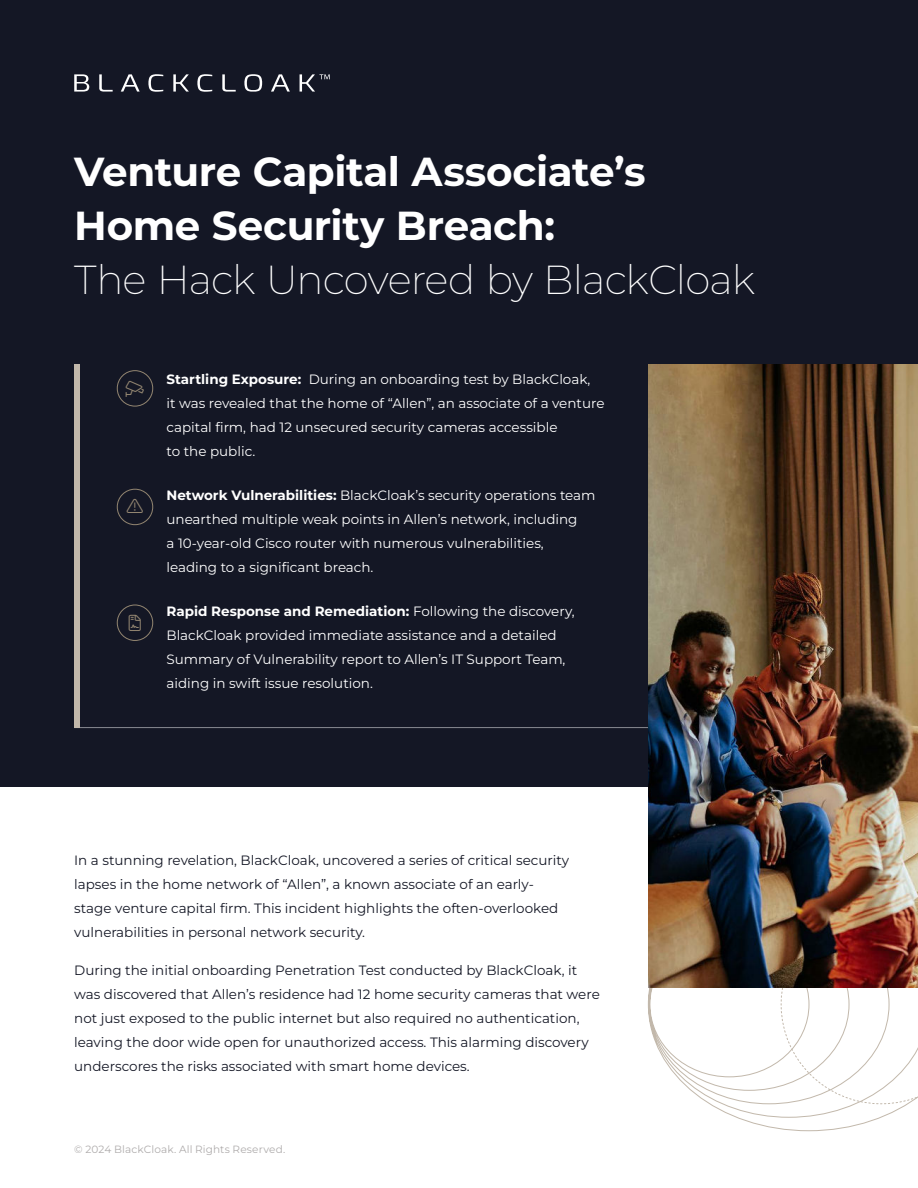
<style>
.page{position:relative;width:918px;height:1188px;background:#fff}
.page>*{position:absolute;margin:0;border:0;box-sizing:border-box;transform-origin:0 0}
.t1{font:700 40.5px/54px "Montserrat";letter-spacing:-.01em;color:#fff}
.t2{font:200 40.5px "Montserrat";letter-spacing:-.02em;color:#fff}
.t3{font:300 16.2px "Font Awesome 6 Pro";color:#938671}
.t4{font:13.5px/24px "Montserrat";color:#141725}
.t5{font:13.5px/24px "Montserrat";color:#fff}
.t6{font:10.5px "Montserrat";letter-spacing:.01em;color:#afacac}
.s1{font-weight:700}
</style>
<div class="page">
<svg style="left:648px;top:988px;width:259px;height:143px"></svg>
<svg style="left:780px;top:988px;width:138px;height:117px"></svg>
<div style="left:0;top:0;width:918px;height:786px;background:#141725"></div>
<div style="left:117px;top:370px;width:36px;height:36px;border:1px solid #938671;border-radius:50%"></div>
<div style="left:117px;top:489px;width:36px;height:36px;border:1px solid #938671;border-radius:50%"></div>
<div style="left:117px;top:605px;width:36px;height:36px;border:1px solid #938671;border-radius:50%"></div>
<img style="left:648px;top:364px;width:270px;height:624px">
<svg style="left:74px;top:74px;width:15px;height:18px"></svg>
<svg style="left:99px;top:74px;width:14px;height:18px"></svg>
<svg style="left:121px;top:74px;width:19px;height:18px"></svg>
<svg style="left:148px;top:74px;width:15px;height:18px"></svg>
<svg style="left:173px;top:74px;width:16px;height:18px"></svg>
<svg style="left:197px;top:74px;width:15px;height:18px"></svg>
<svg style="left:222px;top:74px;width:14px;height:18px"></svg>
<svg style="left:244px;top:74px;width:18px;height:18px"></svg>
<svg style="left:271px;top:74px;width:19px;height:18px"></svg>
<svg style="left:300px;top:74px;width:30px;height:18px"></svg>
<hr style="left:74px;top:727px;width:574px;height:1px;background:#fff">
<div style="left:74px;top:364px;width:5px;height:364px;background:#c2b8ab"></div>
<h1 class="t1" style="left:74px;top:147px;width:573px">Venture Capital Associate’s<br>Home Security Breach:</h1>
<h1 class="t2" style="left:74px;top:264px;width:682px">The Hack Uncovered by BlackCloak</h1>
<p class="t5" style="left:167px;top:368px;width:440px"><span class="s1">Startling Exposure:</span> During an onboarding test by BlackCloak,<br>it was revealed that the home of “Allen”, an associate of a venture capital firm, had 12 unsecured security cameras accessible<br>to the public.</p>
<p class="t5" style="left:167px;top:484px;width:430px"><span class="s1">Network Vulnerabilities:</span> BlackCloak’s security operations team unearthed multiple weak points in Allen’s network, including<br>a 10-year-old Cisco router with numerous vulnerabilities, leading to a significant breach.</p>
<p class="t3" style="left:129px;top:615px;width:14px">●</p>
<p class="t5" style="left:167px;top:600px;width:410px"><span class="s1">Rapid Response and Remediation:</span> Following the discovery, BlackCloak provided immediate assistance and a detailed Summary of Vulnerability report to Allen’s IT Support Team, aiding in swift issue resolution.</p>
<p class="t4" style="left:74px;top:850px;width:496px">In a stunning revelation, BlackCloak, uncovered a series of critical security lapses in the home network of “Allen”, a known associate of an early&shy;stage venture capital firm. This incident highlights the often-overlooked vulnerabilities in personal network security.</p>
<p class="t4" style="left:74px;top:959px;width:527px">During the initial onboarding Penetration Test conducted by BlackCloak, it was discovered that Allen’s residence had 12 home security cameras that were not just exposed to the public internet but also required no authentication, leaving the door wide open for unauthorized access. This alarming discovery underscores the risks associated with smart home devices.</p>
<p class="t6" style="left:74px;top:1142px;width:213px">© 2024 BlackCloak. All Rights Reserved.</p>
</div>
